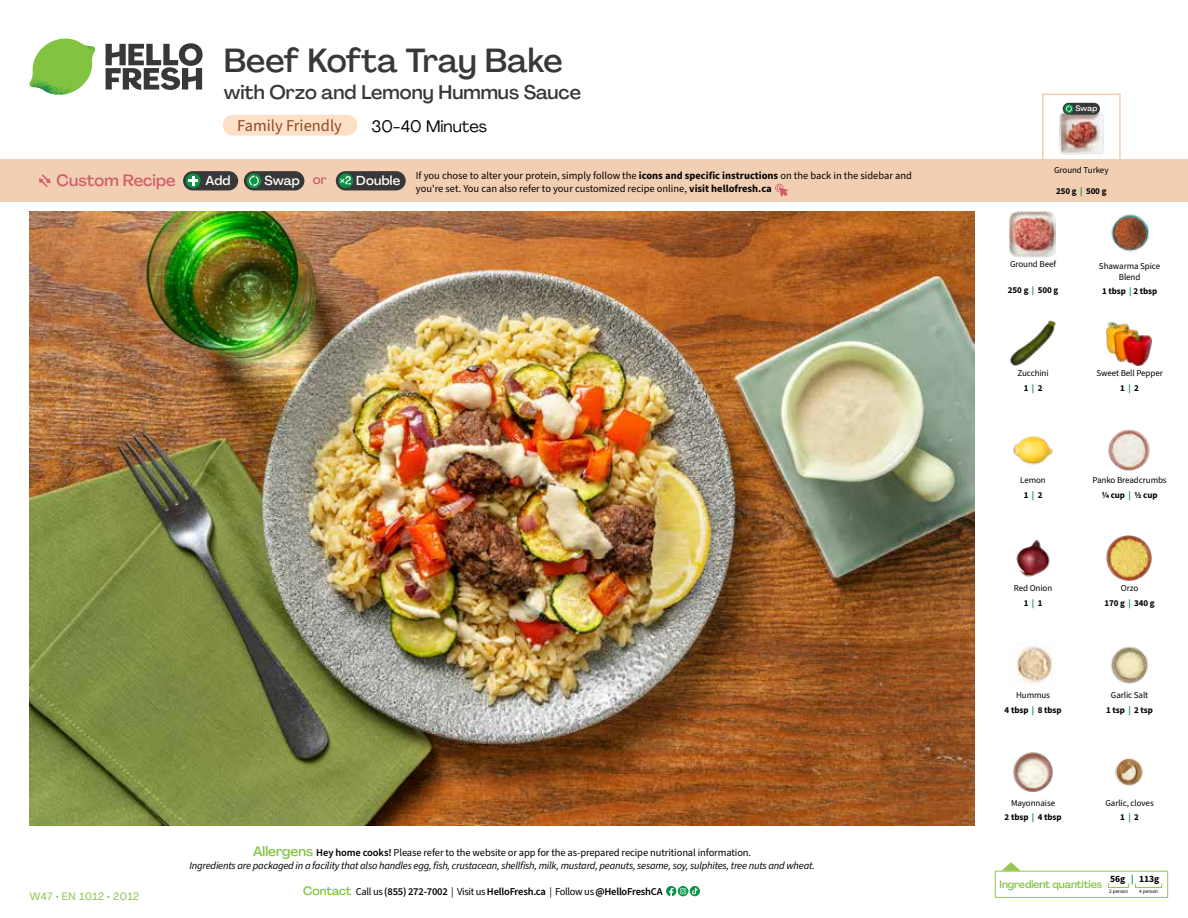
<style>
.page{position:relative;width:1188px;height:918px;background:#fff}
.page>*{position:absolute;margin:0;border:0;box-sizing:border-box;transform-origin:0 0}
.t1{font:500 33px "Agrandir";letter-spacing:-.005em;color:#383839}
.t2{font:500 19.5px "Agrandir";color:#383839}
.t3{font:16.5px "Source Sans Pro";color:#8e4b25}
.t4{font:16.5px "Agrandir";color:#000}
.t5{font:500 16.2px "Agrandir";color:#d15f6a}
.t6{font:500 12.9px "Agrandir";letter-spacing:.015em;color:#fff}
.t7{font:italic 10.5px/13.5px "Source Sans Pro";letter-spacing:-.02em;color:#000;text-align:center}
.t8{font:10.5px "Source Sans Pro";color:#000}
.t9{font:600 10.5px "Source Sans Pro";letter-spacing:-.02em;color:#000}
.t10{font:500 10.5px "Agrandir";letter-spacing:-.01em;color:#82c341}
.t11{font:10.5px "Agrandir";letter-spacing:.05em;color:#82c341}
.t12{font:700 9.6px "Source Sans Pro";color:#000}
.t13{font:9px/14.9px "Source Sans Pro";letter-spacing:-.01em;color:#000;text-align:center}
.t14{font:700 9px/14.9px "Source Sans Pro";letter-spacing:-.01em;color:#000;text-align:center}
.t15{font:500 7.95px "Agrandir";color:#fff}
.t16{font:5.25px "Source Sans Pro";letter-spacing:-.01em;color:#000}
.s1{color:#d15f6a}
.s2{font-weight:700}
.s3{font-family:"Agrandir";font-weight:500;font-style:normal;font-size:13.5px;color:#82c341}
.s4{font-weight:600;font-style:normal}
.s5{font-style:normal}
.s6{font-family:"Agrandir";font-weight:500;font-size:12px;color:#82c341}
.s7{font-weight:400}
.s8{color:#0b9446}
.s9{font-weight:700;color:#0b9446}
</style>
<div class="page">
<svg style="left:106px;top:43px;width:97px;height:47px"></svg>
<svg style="left:34px;top:39px;width:59px;height:38px"></svg>
<img style="left:65px;top:39px;width:30px;height:25px">
<img style="left:33px;top:60px;width:56px;height:10px">
<img style="left:29px;top:64px;width:58px;height:31px">
<img style="left:64px;top:70px;width:25px;height:24px">
<img style="left:30px;top:211px;width:945px;height:615px">
<svg style="left:690px;top:886px;width:10px;height:10px"></svg>
<svg style="left:666px;top:886px;width:32px;height:10px"></svg>
<svg style="left:1002px;top:862px;width:19px;height:9px"></svg>
<div style="left:995px;top:871px;width:173px;height:27px;border:1px solid #91c84e"></div>
<div style="left:1108px;top:883px;width:21px;height:5px;border:1px solid #91c84e"></div>
<div style="left:1135px;top:883px;width:27px;height:5px;border:1px solid #91c84e"></div>
<img style="left:1011px;top:321px;width:45px;height:45px">
<img style="left:1106px;top:322px;width:46px;height:44px">
<img style="left:1013px;top:436px;width:40px;height:29px">
<img style="left:1108px;top:429px;width:42px;height:42px">
<img style="left:1016px;top:539px;width:34px;height:38px">
<img style="left:1106px;top:536px;width:46px;height:45px">
<img style="left:1016px;top:646px;width:37px;height:38px">
<img style="left:1013px;top:752px;width:40px;height:40px">
<img style="left:1115px;top:758px;width:28px;height:28px">
<img style="left:1111px;top:214px;width:39px;height:38px">
<img style="left:1010px;top:212px;width:45px;height:45px">
<img style="left:1110px;top:646px;width:39px;height:38px">
<div style="left:0;top:160px;width:1188px;height:42px;background:#f2cfb3"></div>
<svg style="left:39px;top:174px;width:12px;height:13px"></svg>
<div style="left:336px;top:171px;width:70px;height:19px;background:#383839;border-radius:10px"></div>
<svg style="left:338px;top:173px;width:15px;height:15px"></svg>
<div style="left:341px;top:180px;width:11px;height:11px;background:#000;opacity:.35"></div>
<svg style="left:339px;top:176px;width:12px;height:8px"></svg>
<div style="left:244px;top:171px;width:60px;height:19px;background:#383839;border-radius:10px"></div>
<div style="left:247px;top:173px;width:14px;height:15px;background:#0b9446;border-radius:50%"></div>
<svg style="left:249px;top:175px;width:10px;height:12px"></svg>
<div style="left:183px;top:171px;width:55px;height:19px;background:#383839;border-radius:10px"></div>
<div style="left:186px;top:173px;width:14px;height:15px;background:#0b9446;border-radius:50%"></div>
<svg style="left:188px;top:176px;width:10px;height:10px"></svg>
<svg style="left:775px;top:183px;width:13px;height:14px"></svg>
<div style="left:1042px;top:94px;width:79px;height:69px;border:2px solid #f2cfb3"></div>
<img style="left:1060px;top:112px;width:43px;height:43px">
<div style="left:1063px;top:103px;width:37px;height:12px;background:#383839;border-radius:6px"></div>
<svg style="left:1064px;top:104px;width:9px;height:9px"></svg>
<svg style="left:1066px;top:105px;width:6px;height:7px"></svg>
<div style="left:223px;top:115px;width:134px;height:21px;background:#fee0c6;border-radius:10px"></div>
<h3 class="t5" style="left:56px;top:170px;width:121px">Custom Recipe</h3>
<h1 class="t1" style="left:224px;top:40px;width:340px">Beef Kofta Tray Bake</h1>
<h2 class="t2" style="left:224px;top:80px;width:359px">with Orzo and Lemony Hummus Sauce</h2>
<h3 class="t4" style="left:372px;top:116px;width:117px">30-40 Minutes</h3>
<h3 class="t3" style="left:237px;top:115px;width:106px">Family Friendly</h3>
<p class="t6" style="left:205px;top:172px;width:27px">Add</p>
<p class="t6" style="left:264px;top:172px;width:64px">Swap <span class="s1">or</span></p>
<p class="t6" style="left:356px;top:172px;width:45px">Double</p>
<p class="t8" style="left:416px;top:168px;width:498px">If you chose to alter your protein, simply follow the <span class="s2">icons and specific instructions</span> on the back in the sidebar and</p>
<p class="t8" style="left:416px;top:182px;width:357px">you're set. You can also refer to your customized recipe online, <span class="s2">visit hellofresh.ca</span></p>
<p class="t11" style="left:30px;top:890px;width:111px">W47 • EN 1012 • 2012</p>
<p class="t7" style="left:189px;top:846px;width:627px"><span class="s3">Allergens</span> <span class="s4">Hey home cooks!</span> <span class="s5">Please refer to the website or app for the as-prepared recipe nutritional information.<br></span>Ingredients are packaged in a facility that also handles egg, fish, crustacean, shellfish, milk, mustard, peanuts, sesame, soy, sulphites, tree nuts and wheat.</p>
<p class="t9" style="left:303px;top:885px;width:361px"><span class="s6">Contact</span> <span class="s7">Call us</span> (855) 272-7002 <span class="s7">| Visit us</span> HelloFresh.ca <span class="s7">| Follow us</span> @HelloFreshCA</p>
<p class="t15" style="left:1075px;top:104px;width:24px">Swap</p>
<p class="t13" style="left:1054px;top:163px;width:56px">Ground Turkey</p>
<p class="t14" style="left:1056px;top:183px;width:52px">250 g <span class="s8">|</span> 500 g</p>
<p class="t13" style="left:1010px;top:257px;width:47px">Ground Beef</p>
<p class="t14" style="left:1008px;top:283px;width:52px">250 g <span class="s8">|</span> 500 g</p>
<p class="t13" style="left:1099px;top:260px;width:63px;line-height:11.6px">Shawarma Spice<br>Blend</p>
<p class="t14" style="left:1102px;top:284px;width:57px">1 tbsp <span class="s8">|</span> 2 tbsp</p>
<p class="t13" style="left:1017px;top:366px;width:33px">Zucchini<br><span class="s2">1</span> <span class="s9">|</span> <span class="s2">2</span></p>
<p class="t13" style="left:1096px;top:366px;width:68px">Sweet Bell Pepper<br><span class="s2">1</span> <span class="s9">|</span> <span class="s2">2</span></p>
<p class="t13" style="left:1020px;top:473px;width:27px">Lemon<br><span class="s2">1</span> <span class="s9">|</span> <span class="s2">2</span></p>
<p class="t13" style="left:1093px;top:473px;width:76px">Panko Breadcrumbs<br><span class="s2">1/4 cup</span> <span class="s9">|</span> <span class="s2">1/2 cup</span></p>
<p class="t13" style="left:1014px;top:581px;width:40px">Red Onion<br><span class="s2">1</span> <span class="s9">|</span> <span class="s2">1</span></p>
<p class="t14" style="left:1105px;top:581px;width:52px"><span class="s7">Orzo<br></span>170 g <span class="s8">|</span> 340 g</p>
<p class="t14" style="left:1005px;top:688px;width:58px"><span class="s7">Hummus<br></span>4 tbsp <span class="s8">|</span> 8 tbsp</p>
<p class="t13" style="left:1106px;top:688px;width:48px">Garlic Salt<br><span class="s2">1 tsp</span> <span class="s9">|</span> <span class="s2">2 tsp</span></p>
<p class="t13" style="left:1005px;top:795px;width:58px">Mayonnaise<br><span class="s2">2 tbsp</span> <span class="s9">|</span> <span class="s2">4 tbsp</span></p>
<p class="t13" style="left:1105px;top:795px;width:50px">Garlic, cloves<br><span class="s2">1</span> <span class="s9">|</span> <span class="s2">2</span></p>
<p class="t12" style="left:1110px;top:873px;width:50px">56g <span class="s8">|</span> 113g</p>
<p class="t16" style="left:1109px;top:888px;width:20px">2 person</p>
<p class="t16" style="left:1139px;top:888px;width:20px">4 person</p>
<p class="t10" style="left:1000px;top:878px;width:104px">Ingredient quantities</p>
</div>
